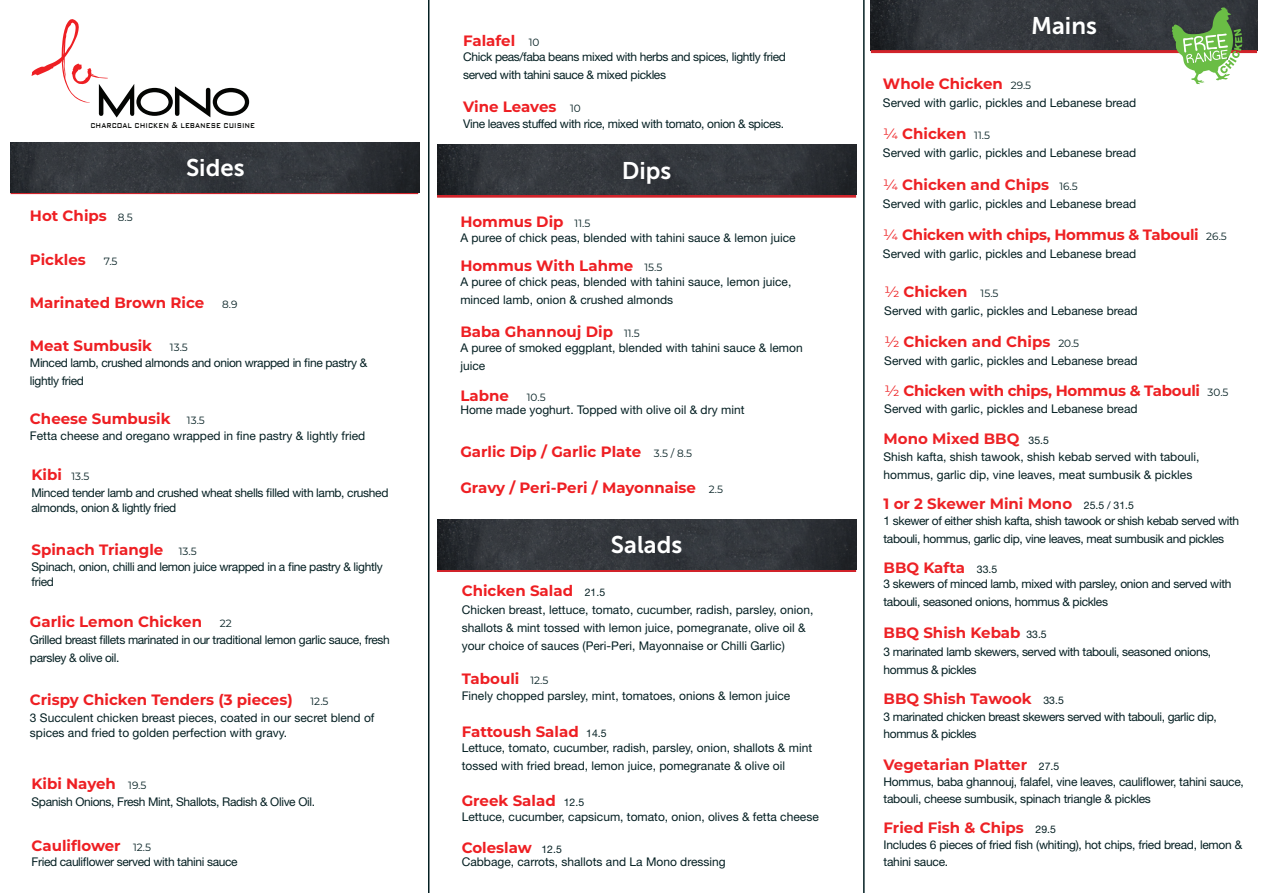
<style>
.page{position:relative;width:1263px;height:893px;background:#fff}
.page>*{position:absolute;margin:0;border:0;box-sizing:border-box;transform-origin:0 0}
.t1{font:24px "Museo Sans 700";color:#fff}
.t2{font:700 15px "Montserrat";color:#ee1f23}
.t3{font:700 15px "Montserrat";color:#ed2226}
.t4{font:700 15px "Montserrat";letter-spacing:-.02em;color:#ee2123}
.t5{font:700 15px "Montserrat";color:#ee2123}
.t6{font:12px/18px "Helvetica Neue LT Std";color:#041f22}
.t7{font:12px/18px "Helvetica Neue LT Std";letter-spacing:-.03em;color:#041f22}
.t8{font:12px/16.5px "Helvetica Neue LT Std";letter-spacing:-.02em;color:#041f22}
.t9{font:10.5px "Helvetica Neue LT Std";color:#041f22}
.t10{font:10.5px "Montserrat";color:#041f22}
.t11{font:500 9.45px "Bank Gothic BT";color:#040503;scale:.69 1}
.s1{font-size:11.25px}
.s2{font-weight:400;font-size:10.5px;color:#041f22}
.s3{font-family:"Helvetica Neue LT Std";font-weight:400;font-size:10.5px;color:#041f22}
.s4{font-weight:400}
</style>
<div class="page">
<hr style="left:437px;top:569px;width:419px;height:3px;background:#d1232a">
<img style="left:437px;top:519px;width:419px;height:50px">
<img style="left:871px;top:0;width:386px;height:50px">
<hr style="left:11px;top:191px;width:407px;height:3px;background:#d1232a">
<hr style="left:437px;top:195px;width:419px;height:3px;background:#d1232a">
<hr style="left:871px;top:50px;width:386px;height:3px;background:#d1232a">
<svg style="left:32px;top:19px;width:217px;height:99px"></svg>
<svg style="left:1172px;top:7px;width:70px;height:77px"></svg>
<img style="left:11px;top:143px;width:409px;height:49px">
<img style="left:437px;top:145px;width:419px;height:50px">
<hr style="left:428px;top:0;width:1px;height:893px;background:#041f22">
<hr style="left:863px;top:0;width:2px;height:893px;background:#041f22">
<p class="t11" style="left:90px;top:120px;width:240px">CHARCOAL CHICKEN <span class="s1">&amp;</span> LEBANESE CUISINE</p>
<p class="t2" style="left:463px;top:29px;width:54px">Falafel</p>
<p class="t10" style="left:529px;top:35px;width:12px">10</p>
<p class="t7" style="left:463px;top:47px;width:324px">Chick peas/faba beans mixed with herbs and spices, lightly fried served with tahini sauce &amp; mixed pickles</p>
<p class="t2" style="left:463px;top:96px;width:95px">Vine Leaves</p>
<p class="t10" style="left:570px;top:101px;width:12px">10</p>
<p class="t7" style="left:463px;top:114px;width:323px">Vine leaves stuffed with rice, mixed with tomato, onion &amp; spices.</p>
<h1 class="t1" style="left:186px;top:155px;width:60px">Sides</h1>
<h1 class="t1" style="left:622px;top:157px;width:51px">Dips</h1>
<p class="t2" style="left:30px;top:205px;width:104px">Hot Chips <span class="s2">8.5</span></p>
<p class="t2" style="left:30px;top:248px;width:89px">Pickles <span class="s2">7.5</span></p>
<p class="t2" style="left:30px;top:292px;width:209px">Marinated Brown Rice <span class="s2">8.9</span></p>
<p class="t2" style="left:30px;top:335px;width:159px">Meat Sumbusik <span class="s2">13.5</span></p>
<p class="t7" style="left:30px;top:354px;width:339px">Minced lamb, crushed almonds and onion wrapped in fine pastry &amp; lightly fried</p>
<p class="t2" style="left:30px;top:408px;width:176px">Cheese Sumbusik <span class="s2">13.5</span></p>
<p class="t6" style="left:30px;top:426px;width:337px">Fetta cheese and oregano wrapped in fine pastry &amp; lightly fried</p>
<p class="t2" style="left:32px;top:464px;width:59px">Kibi <span class="s2">13.5</span></p>
<p class="t7" style="left:32px;top:485px;width:358px;line-height:15px">Minced tender lamb and crushed wheat shells filled with lamb, crushed almonds, onion &amp; lightly fried</p>
<p class="t2" style="left:32px;top:539px;width:167px">Spinach Triangle <span class="s2">13.5</span></p>
<p class="t7" style="left:32px;top:559px;width:353px;line-height:15px">Spinach, onion, chilli and lemon juice wrapped in a fine pastry &amp; lightly fried</p>
<p class="t2" style="left:30px;top:611px;width:203px">Garlic Lemon Chicken <span class="s2">22</span></p>
<p class="t7" style="left:30px;top:631px;width:361px">Grilled breast fillets marinated in our traditional lemon garlic sauce, fresh parsley &amp; olive oil.</p>
<p class="t2" style="left:30px;top:689px;width:300px">Crispy Chicken Tenders (3 pieces) <span class="s2">12.5</span></p>
<p class="t6" style="left:30px;top:710px;width:346px;line-height:15px">3 Succulent chicken breast pieces, coated in our secret blend of spices and fried to golden perfection with gravy.</p>
<p class="t2" style="left:32px;top:773px;width:116px">Kibi Nayeh <span class="s2">19.5</span></p>
<p class="t7" style="left:32px;top:792px;width:285px">Spanish Onions, Fresh Mint, Shallots, Radish &amp; Olive Oil.</p>
<p class="t2" style="left:32px;top:835px;width:121px">Cauliflower <span class="s2">12.5</span></p>
<p class="t7" style="left:32px;top:853px;width:208px">Fried cauliflower served with tahini sauce</p>
<p class="t2" style="left:460px;top:211px;width:131px">Hommus Dip <span class="s2">11.5</span></p>
<p class="t6" style="left:460px;top:229px;width:337px">A puree of chick peas, blended with tahini sauce &amp; lemon juice</p>
<p class="t2" style="left:460px;top:255px;width:203px">Hommus With Lahme <span class="s2">15.5</span></p>
<p class="t6" style="left:460px;top:272px;width:332px">A puree of chick peas, blended with tahini sauce, lemon juice, minced lamb, onion &amp; crushed almonds</p>
<p class="t2" style="left:460px;top:321px;width:181px">Baba Ghannouj Dip <span class="s2">11.5</span></p>
<p class="t6" style="left:460px;top:338px;width:344px">A puree of smoked eggplant, blended with tahini sauce &amp; lemon juice</p>
<p class="t2" style="left:460px;top:385px;width:87px">Labne <span class="s2">10.5</span></p>
<p class="t6" style="left:460px;top:400px;width:286px">Home made yoghurt. Topped with olive oil &amp; dry mint</p>
<p class="t2" style="left:460px;top:441px;width:233px">Garlic Dip / Garlic Plate <span class="s2">3.5 / 8.5</span></p>
<p class="t2" style="left:460px;top:477px;width:264px">Gravy / Peri-Peri / Mayonnaise <span class="s2">2.5</span></p>
<h1 class="t1" style="left:611px;top:531px;width:73px">Salads</h1>
<p class="t2" style="left:462px;top:580px;width:145px">Chicken Salad <span class="s3">21.5</span></p>
<p class="t6" style="left:462px;top:601px;width:353px">Chicken breast, lettuce, tomato, cucumber, radish, parsley, onion, shallots &amp; mint tossed with lemon juice, pomegranate, olive oil &amp; your choice of sauces (Peri-Peri, Mayonnaise or Chilli Garlic)</p>
<p class="t2" style="left:462px;top:667px;width:88px">Tabouli <span class="s2">12.5</span></p>
<p class="t6" style="left:462px;top:686px;width:330px">Finely chopped parsley, mint, tomatoes, onions &amp; lemon juice</p>
<p class="t2" style="left:462px;top:721px;width:118px">Fattoush Salad</p>
<p class="t9" style="left:586px;top:727px;width:22px">14.5</p>
<p class="t6" style="left:462px;top:738px;width:352px">Lettuce, tomato, cucumber, radish, parsley, onion, shallots &amp; mint tossed with fried bread, lemon juice, pomegranate &amp; olive oil</p>
<p class="t2" style="left:462px;top:789px;width:124px">Greek Salad <span class="s3">12.5</span></p>
<p class="t6" style="left:462px;top:808px;width:359px">Lettuce, cucumber, capsicum, tomato, onion, olives &amp; fetta cheese</p>
<p class="t6" style="left:462px;top:853px;width:266px">Cabbage, carrots, shallots and La Mono dressing</p>
<p class="t2" style="left:462px;top:836px;width:102px">Coleslaw <span class="s3">12.5</span></p>
<h1 class="t1" style="left:1031px;top:13px;width:67px">Mains</h1>
<p class="t2" style="left:883px;top:73px;width:150px">Whole Chicken <span class="s2">29.5</span></p>
<p class="t6" style="left:883px;top:94px;width:255px">Served with garlic, pickles and Lebanese bread</p>
<p class="t5" style="left:883px;top:123px;width:109px"><span class="s4">¼</span> Chicken <span class="s2">11.5</span></p>
<p class="t6" style="left:883px;top:144px;width:255px">Served with garlic, pickles and Lebanese bread</p>
<p class="t3" style="left:883px;top:174px;width:196px"><span class="s4">¼</span> Chicken and Chips <span class="s2">16.5</span></p>
<p class="t6" style="left:883px;top:194px;width:255px">Served with garlic, pickles and Lebanese bread</p>
<p class="t4" style="left:883px;top:224px;width:345px"><span class="s4">¼</span> Chicken with chips, Hommus &amp; Tabouli <span class="s2">26.5</span></p>
<p class="t6" style="left:883px;top:245px;width:255px">Served with garlic, pickles and Lebanese bread</p>
<p class="t5" style="left:884px;top:281px;width:116px"><span class="s4">½</span> Chicken <span class="s2">15.5</span></p>
<p class="t6" style="left:884px;top:302px;width:255px">Served with garlic, pickles and Lebanese bread</p>
<p class="t5" style="left:884px;top:331px;width:196px"><span class="s4">½</span> Chicken and Chips <span class="s2">20.5</span></p>
<p class="t6" style="left:884px;top:352px;width:255px">Served with garlic, pickles and Lebanese bread</p>
<p class="t4" style="left:884px;top:380px;width:346px"><span class="s4">½</span> Chicken with chips, Hommus &amp; Tabouli <span class="s2">30.5</span></p>
<p class="t6" style="left:884px;top:400px;width:255px">Served with garlic, pickles and Lebanese bread</p>
<p class="t3" style="left:883px;top:428px;width:167px">Mono Mixed BBQ <span class="s3">35.5</span></p>
<p class="t6" style="left:883px;top:447px;width:318px">Shish kafta, shish tawook, shish kebab served with tabouli, hommus, garlic dip, vine leaves, meat sumbusik &amp; pickles</p>
<p class="t3" style="left:883px;top:493px;width:252px">1 or 2 Skewer Mini Mono <span class="s3">25.5 / 31.5</span></p>
<p class="t7" style="left:883px;top:512px;width:357px">1 skewer of either shish kafta, shish tawook or shish kebab served with tabouli, hommus, garlic dip, vine leaves, meat sumbusik and pickles</p>
<p class="t3" style="left:883px;top:557px;width:115px">BBQ Kafta <span class="s3">33.5</span></p>
<p class="t7" style="left:883px;top:575px;width:349px">3 skewers of minced lamb, mixed with parsley, onion and served with tabouli, seasoned onions, hommus &amp; pickles</p>
<p class="t3" style="left:883px;top:622px;width:165px">BBQ Shish Kebab <span class="s3">33.5</span></p>
<p class="t7" style="left:883px;top:643px;width:329px">3 marinated lamb skewers, served with tabouli, seasoned onions, hommus &amp; pickles</p>
<p class="t3" style="left:883px;top:688px;width:182px">BBQ Shish Tawook <span class="s3">33.5</span></p>
<p class="t7" style="left:883px;top:708px;width:335px;line-height:16.5px">3 marinated chicken breast skewers served with tabouli, garlic dip, hommus &amp; pickles</p>
<p class="t3" style="left:883px;top:753px;width:177px">Vegetarian Platter <span class="s3">27.5</span></p>
<p class="t8" style="left:883px;top:773px;width:362px">Hommus, baba ghannouj, falafel, vine leaves, cauliflower, tahini sauce, tabouli, cheese sumbusik, spinach triangle &amp; pickles</p>
<p class="t3" style="left:883px;top:816px;width:174px">Fried Fish &amp; Chips <span class="s3">29.5</span></p>
<p class="t8" style="left:883px;top:836px;width:360px">Includes 6 pieces of fried fish (whiting), hot chips, fried bread, lemon &amp; tahini sauce.</p>
</div>
